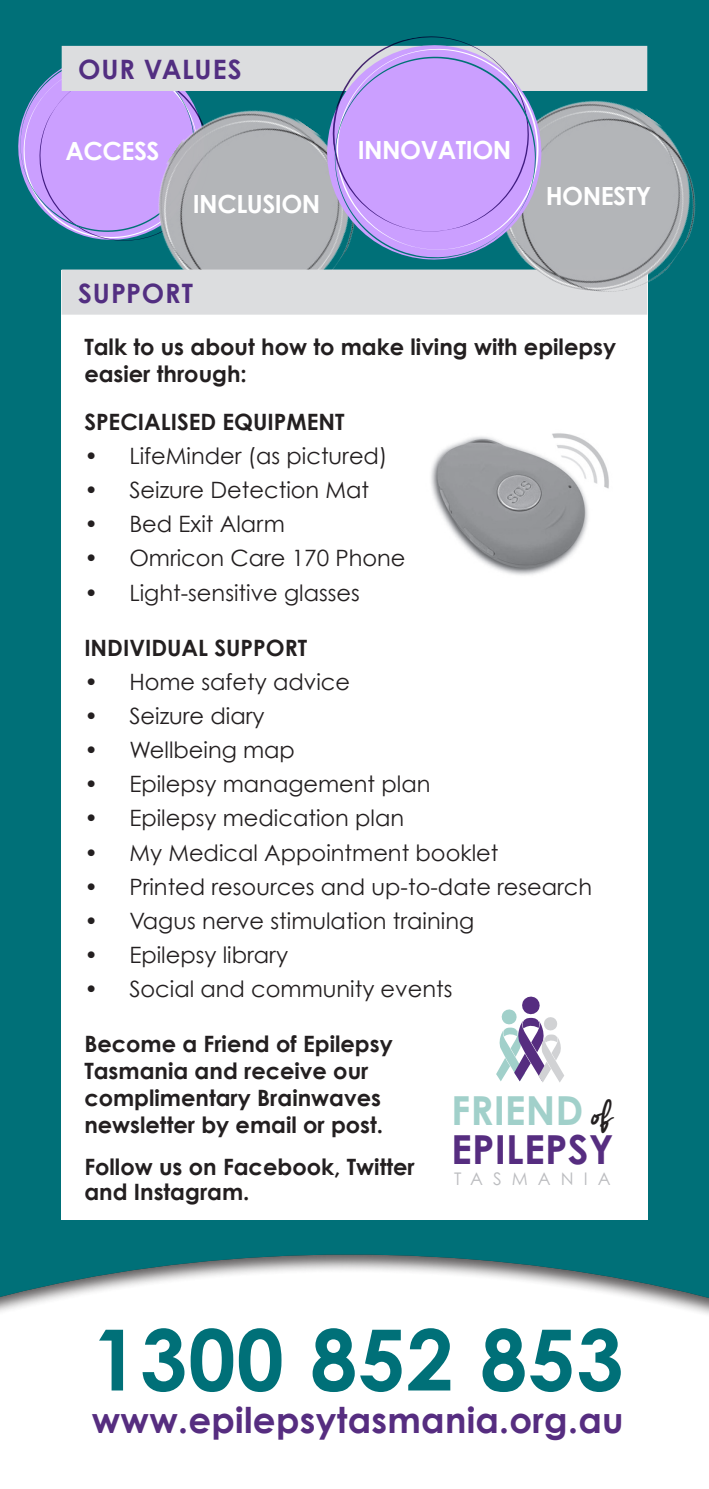
<style>
.page{position:relative;width:709px;height:1489px;background:#fff}
.page>*{position:absolute;margin:0;border:0;box-sizing:border-box;transform-origin:0 0}
.t1{font:700 84.5px "Century Gothic";letter-spacing:.01em;color:#007078}
.t2{font:700 40px/38.2px "Century Gothic";letter-spacing:.005em;color:#562d80}
.t3{font:700 35.5px "Century Gothic";letter-spacing:.01em;color:#562d80}
.Sub_Heading{font:700 26.75px "Century Gothic";letter-spacing:.03em;color:#522e81}
.Bullet_Points{font:700 25px "Century Gothic";letter-spacing:-.02em;color:#fff}
.t4{font:22.5px "Century Gothic";color:#231f20}
.t5{font:700 22.5px/27px "Century Gothic";color:#231f20}
.t6{font:17.5px "Century Gothic";letter-spacing:.58em;color:#bcbdc0}
.s1{color:#a1d0ca}
.s2{font-family:"Cheddar Jack";font-weight:400;font-size:34.75px;color:#231f20}
</style>
<div class="page">
<div style="left:0;top:0;width:709px;height:1488px;background:#007078"></div>
<svg style="left:18px;top:48px;width:178px;height:193px"></svg>
<img style="left:126px;top:109px;width:212px;height:160px">
<div style="left:61px;top:270px;width:587px;height:949px;background:#fff"></div>
<div style="left:62px;top:269px;width:585px;height:46px;background:#dcdddf"></div>
<img style="left:467px;top:100px;width:229px;height:192px">
<div style="left:62px;top:46px;width:585px;height:45px;background:#dcdddf"></div>
<svg style="left:324px;top:45px;width:220px;height:217px"></svg>
<svg style="left:332px;top:36px;width:206px;height:222px"></svg>
<img style="left:431px;top:433px;width:178px;height:143px">
<svg style="left:0;top:1219px;width:709px;height:269px;fill:#fff"></svg>
<svg style="left:496px;top:996px;width:68px;height:86px"></svg>
<p class="Sub_Heading" style="left:78px;top:52px;width:165px">OUR VALUES</p>
<p class="Bullet_Points" style="left:65px;top:135px;width:95px">ACCESS</p>
<p class="Bullet_Points" style="left:358px;top:134px;width:155px">INNOVATION</p>
<p class="Bullet_Points" style="left:193px;top:189px;width:129px">INCLUSION</p>
<p class="Bullet_Points" style="left:546px;top:180px;width:107px">HONESTY</p>
<p class="Sub_Heading" style="left:78px;top:276px;width:116px">SUPPORT</p>
<p class="t5" style="left:84px;top:332px;width:533px">Talk to us about how to make living with epilepsy easier through:</p>
<p class="t5" style="left:84px;top:408px;width:262px">SPECIALISED EQUIPMENT</p>
<p class="t4" style="left:84px;top:442px;width:304px">• LifeMinder (as pictured)</p>
<p class="t4" style="left:84px;top:476px;width:286px">• Seizure Detection Mat</p>
<p class="t4" style="left:84px;top:510px;width:202px">• Bed Exit Alarm</p>
<p class="t4" style="left:84px;top:544px;width:323px">• Omricon Care 170 Phone</p>
<p class="t4" style="left:84px;top:578px;width:277px">• Light-sensitive glasses</p>
<p class="t5" style="left:84px;top:633px;width:224px">INDIVIDUAL SUPPORT</p>
<p class="t4" style="left:84px;top:668px;width:267px">• Home safety advice</p>
<p class="t4" style="left:84px;top:702px;width:182px">• Seizure diary</p>
<p class="t4" style="left:84px;top:736px;width:212px">• Wellbeing map</p>
<p class="t4" style="left:84px;top:770px;width:347px">• Epilepsy management plan</p>
<p class="t4" style="left:84px;top:804px;width:321px">• Epilepsy medication plan</p>
<p class="t4" style="left:84px;top:838px;width:415px">• My Medical Appointment booklet</p>
<p class="t4" style="left:84px;top:872px;width:509px">• Printed resources and up-to-date research</p>
<p class="t4" style="left:84px;top:906px;width:391px">• Vagus nerve stimulation training</p>
<p class="t4" style="left:84px;top:941px;width:205px">• Epilepsy library</p>
<p class="t4" style="left:84px;top:975px;width:369px">• Social and community events</p>
<p class="t5" style="left:84px;top:1030px;width:310px">Become a Friend of Epilepsy<br>Tasmania and receive our complimentary Brainwaves newsletter by email or post.</p>
<p class="t5" style="left:84px;top:1153px;width:332px;line-height:25px">Follow us on Facebook, Twitter and Instagram.</p>
<p class="t2" style="left:451px;top:1090px;width:164px"><span class="s1">FRIEND</span> <span class="s2">of<br></span>EPILEPSY</p>
<p class="t6" style="left:454px;top:1168px;width:158px">TASMANIA</p>
<p class="t1" style="left:92px;top:1306px;width:533px">1300 852 853</p>
<p class="t3" style="left:92px;top:1397px;width:533px">www.epilepsytasmania.org.au</p>
</div>
